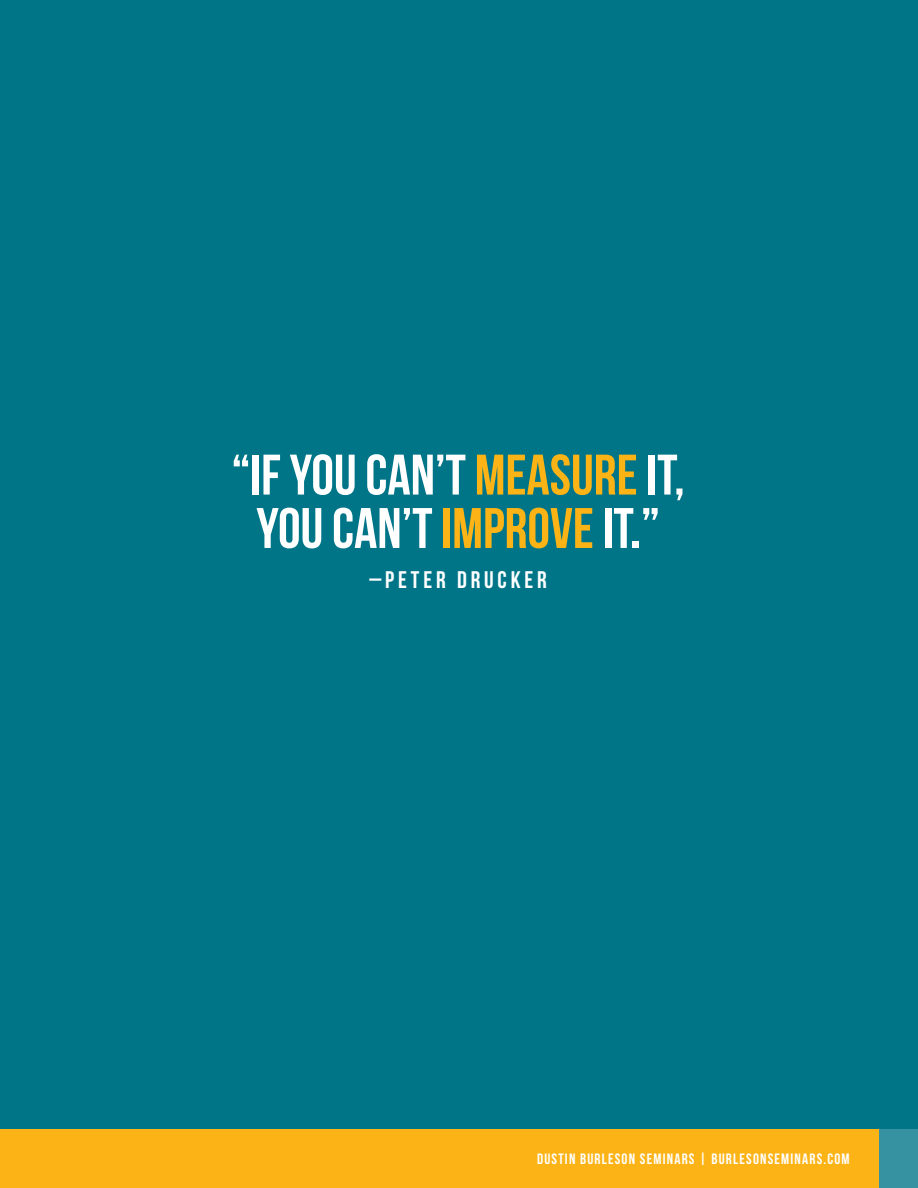
<style>
.page{position:relative;width:918px;height:1188px;background:#fff}
.page>*{position:absolute;margin:0;border:0;box-sizing:border-box;transform-origin:0 0}
.t1{font:700 57px/53.4px "Bebas Neue";color:#fff;text-align:center}
.t2{font:700 24px "Bebas Neue";letter-spacing:.16em;color:#fff}
.t3{font:700 15px "Bebas Neue";letter-spacing:.08em;color:#fff}
.s1{color:#fcb316}
</style>
<div class="page">
<div style="left:0;top:1128px;width:918px;height:60px;background:#fcb316"></div>
<div style="left:880px;top:1128px;width:38px;height:60px;background:#3692a1"></div>
<div style="left:0;top:0;width:918px;height:1128px;background:#007588"></div>
<h1 class="t1" style="left:231px;top:447px;width:455px">“IF YOU CAN’T <span class="s1">MEASURE</span> IT,<br>YOU CAN’T <span class="s1">IMPROVE</span> IT.”</h1>
<h2 class="t2" style="left:369px;top:566px;width:179px">–PETER DRUCKER</h2>
<p class="t3" style="left:537px;top:1150px;width:314px">DUSTIN BURLESON SEMINARS | BURLESONSEMINARS.COM</p>
</div>
